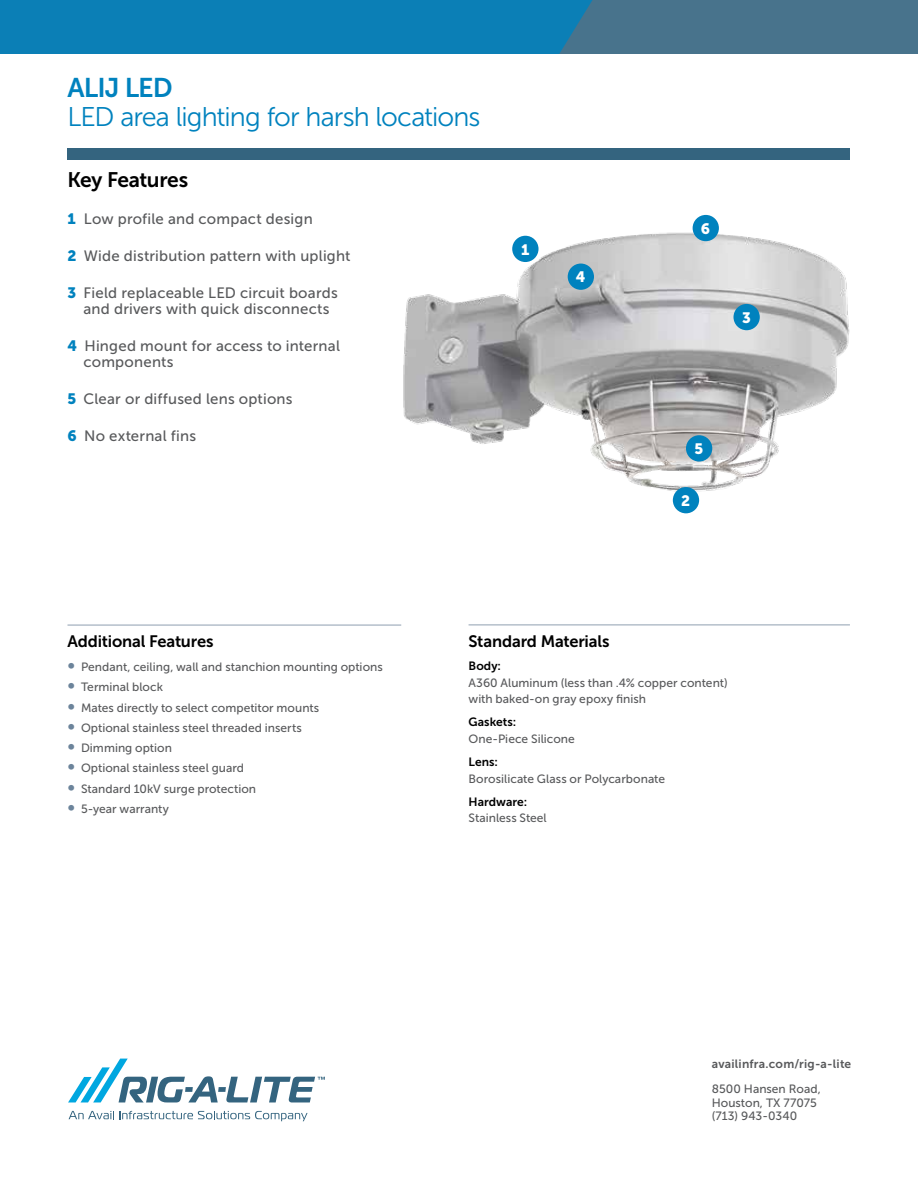
<style>
.page{position:relative;width:918px;height:1188px;background:#fff}
.page>*{position:absolute;margin:0;border:0;box-sizing:border-box;transform-origin:0 0}
.t1{font:27px "Museo Sans 300";letter-spacing:-.035em;color:#0082be}
.t2{font:27px "Museo Sans 700";letter-spacing:-.035em;color:#0082be}
.t3{font:21px "Museo Sans 700";letter-spacing:-.025em;color:#000}
.t4{font:16.5px "Museo Sans 700";letter-spacing:-.01em;color:#000}
.t5{font:15px/16.5px "Museo Sans 500";letter-spacing:.015em;color:#58595b;text-align:center}
.t6{font:15px "Museo Sans 900";color:#fff}
.t7{font:12px/20.2px "Museo Sans 500";letter-spacing:.005em;color:#58595b}
.t8{font:12px "Museo Sans 700";letter-spacing:.005em;color:#000}
.t9{font:12px "Museo Sans 700";letter-spacing:.02em;color:#58595b}
.s1{font-family:"Museo Sans 900";color:#0082be}
.s2{font-family:"Museo Sans 700";font-size:15px;color:#6c849b}
</style>
<div class="page">
<div style="left:0;top:0;width:918px;height:54px;background:#48738c"></div>
<div style="left:0;top:0;width:593px;height:54px;background:#0b7fb6"></div>
<div style="left:68px;top:148px;width:782px;height:12px;background:#34647f"></div>
<svg style="left:69px;top:1111px;width:239px;height:10px"></svg>
<svg style="left:68px;top:1059px;width:257px;height:43px"></svg>
<img style="left:403px;top:214px;width:447px;height:300px">
<div style="left:512px;top:236px;width:27px;height:26px;background:#0082be;border-radius:50%"></div>
<div style="left:673px;top:487px;width:26px;height:26px;background:#0082be;border-radius:50%"></div>
<div style="left:733px;top:304px;width:27px;height:26px;background:#0082be;border-radius:50%"></div>
<div style="left:686px;top:435px;width:26px;height:27px;background:#0082be;border-radius:50%"></div>
<div style="left:693px;top:215px;width:26px;height:26px;background:#0082be;border-radius:50%"></div>
<div style="left:568px;top:264px;width:26px;height:26px;background:#0082be;border-radius:50%"></div>
<hr style="left:68px;top:625px;width:333px;height:1px;background:#8f9fb1">
<hr style="left:469px;top:625px;width:381px;height:1px;background:#8f9fb1">
<h1 class="t2" style="left:68px;top:73px;width:107px">ALIJ LED</h1>
<h1 class="t1" style="left:68px;top:102px;width:415px">LED area lighting for harsh locations</h1>
<h2 class="t3" style="left:68px;top:168px;width:122px">Key Features</h2>
<p class="t5" style="left:68px;top:211px;width:247px"><span class="s1">1</span> Low profile and compact design</p>
<p class="t5" style="left:68px;top:247px;width:285px"><span class="s1">2</span> Wide distribution pattern with uplight</p>
<p class="t5" style="left:68px;top:284px;width:272px"><span class="s1">3</span> Field replaceable LED circuit boards and drivers with quick disconnects</p>
<p class="t5" style="left:84px;top:337px;width:258px;text-align:left;text-indent:-16px"><span class="s1">4</span> Hinged mount for access to internal components</p>
<p class="t5" style="left:68px;top:391px;width:227px"><span class="s1">5</span> Clear or diffused lens options</p>
<p class="t5" style="left:68px;top:427px;width:130px"><span class="s1">6</span> No external fins</p>
<p class="t6" style="left:521px;top:241px;width:10px">1</p>
<p class="t6" style="left:576px;top:269px;width:11px">4</p>
<p class="t6" style="left:701px;top:220px;width:11px">6</p>
<p class="t6" style="left:742px;top:309px;width:10px">3</p>
<p class="t6" style="left:695px;top:440px;width:10px">5</p>
<p class="t6" style="left:681px;top:492px;width:11px">2</p>
<h3 class="t4" style="left:68px;top:632px;width:148px">Additional Features</h3>
<p class="t7" style="left:68px;top:657px;width:317px"><span class="s2">∞</span> Pendant, ceiling, wall and stanchion mounting options <span class="s2">∞</span> Terminal block<br><span class="s2">∞</span> Mates directly to select competitor mounts<br><span class="s2">∞</span> Optional stainless steel threaded inserts<br><span class="s2">∞</span> Dimming option<br><span class="s2">∞</span> Optional stainless steel guard<br><span class="s2">∞</span> Standard 10kV surge protection<br><span class="s2">∞</span> 5-year warranty</p>
<h3 class="t4" style="left:469px;top:632px;width:143px">Standard Materials</h3>
<p class="t8" style="left:469px;top:659px;width:34px">Body:</p>
<p class="t7" style="left:469px;top:674px;width:261px;line-height:16.5px">A360 Aluminum (less than .4% copper content) with baked-on gray epoxy finish</p>
<p class="t8" style="left:469px;top:716px;width:49px">Gaskets:</p>
<p class="t7" style="left:469px;top:729px;width:108px">One-Piece Silicone</p>
<p class="t8" style="left:469px;top:755px;width:31px">Lens:</p>
<p class="t7" style="left:469px;top:768px;width:198px">Borosilicate Glass or Polycarbonate</p>
<p class="t8" style="left:469px;top:795px;width:60px">Hardware:</p>
<p class="t7" style="left:469px;top:808px;width:80px">Stainless Steel</p>
<p class="t9" style="left:712px;top:1057px;width:141px">availinfra.com/rig-a-lite</p>
<p class="t7" style="left:712px;top:1083px;width:110px;line-height:13.5px">8500 Hansen Road,<br>Houston, TX 77075 (713) 943-0340</p>
</div>
